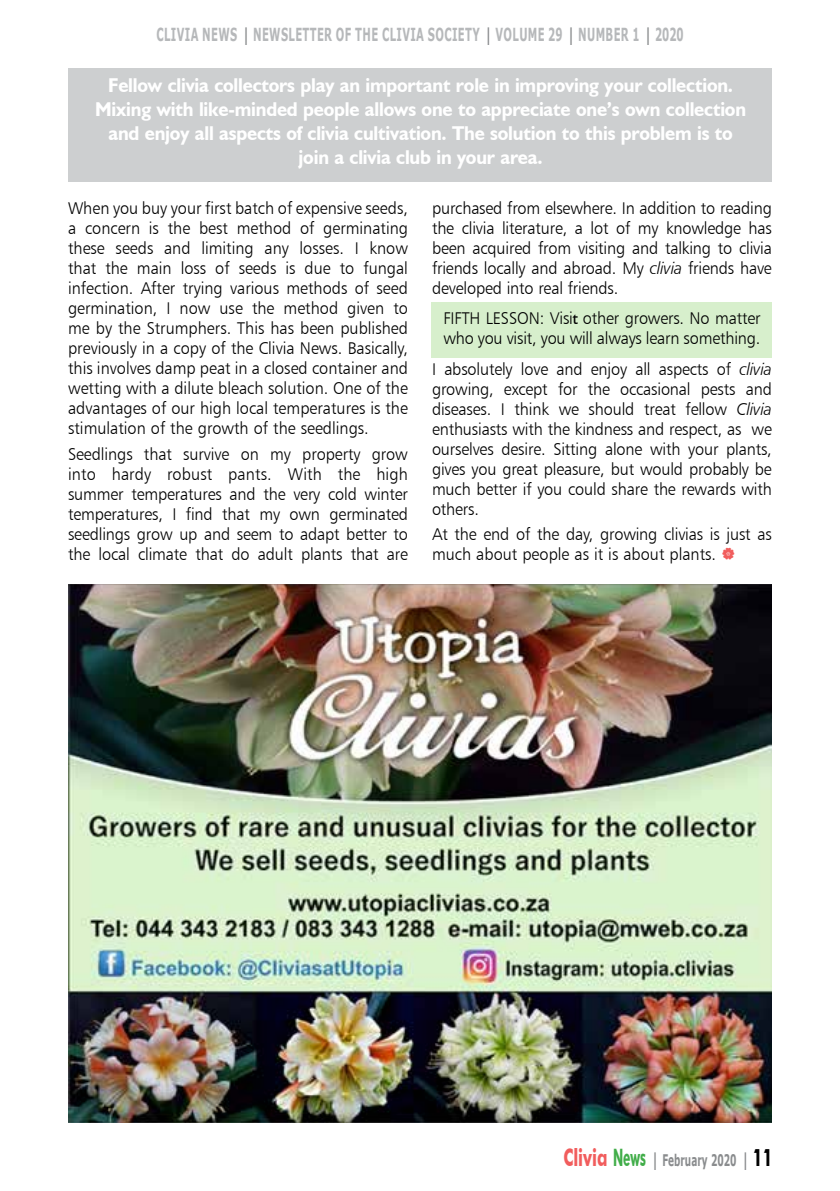
<style>
.page{position:relative;width:840px;height:1191px;background:#fff}
.page>*{position:absolute;margin:0;border:0;box-sizing:border-box;transform-origin:0 0}
.t1{font:700 20px/24px "Humanist 521 BT";letter-spacing:-.01em;color:#fff;text-align:center;scale:.95 1}
.t2{font:700 18px "Verdana";letter-spacing:.035em;color:#b6b8ba;scale:.56 1}
.t3{font:17px/20px "Humanist 777 BT Light B";letter-spacing:-.01em;color:#000;text-align:justify;scale:.96 1}
.t4{font:700 16px "Verdana";color:#8a8c8e;scale:.56 1}
.s1{font-weight:400;font-size:24px;color:#8a8c8e}
.s2{font-family:"Humanist 777 BT Light Italic B"}
.s3{font-family:"Humanist 521 BT"}
.s4{font-family:"Futura BT";font-size:24px;color:#f15d5d}
.s5{font-family:"Futura BT";font-size:24px;color:#41ad49}
.s6{font-weight:400;font-size:24px}
.s7{font-family:"Futura BT";font-size:24px;color:#000}
</style>
<div class="page">
<div style="left:431px;top:302px;width:340px;height:55px;background:#d7efcc"></div>
<img style="left:68px;top:584px;width:703px;height:539px">
<div style="left:68px;top:68px;width:703px;height:113px;background:#cdcfd0"></div>
<p class="t2" style="left:156px;top:22px;width:942px">CLIVIA NEWS <span class="s1">I</span> NEWSLETTER OF THE CLIVIA SOCIETY <span class="s1">I</span> VOLUME 29 <span class="s1">I</span> N UMBER 1 <span class="s1">I</span> 2020</p>
<p class="t1" style="left:95px;top:72px;width:686px">Fellow clivia collectors play an important role in improving your collection.<br>Mixing with like-minded people allows one to appreciate one’s own collection and enjoy all aspects of clivia cultivation. The solution to this problem is to join a clivia club in your area.</p>
<p class="t3" style="left:68px;top:198px;width:355px">When you buy your first batch of expensive seeds, a concern is the best method of germinating these seeds and limiting any losses. I know that the main loss of seeds is due to fungal infection. After trying various methods of seed germination, I now use the method given to me by the Strumphers. This has been published previously in a copy of the Clivia News. Basically, this involves damp peat in a closed container and wetting with a dilute bleach solution. One of the advantages of our high local temperatures is the stimulation of the growth of the seedlings.</p>
<p class="t3" style="left:68px;top:444px;width:355px">Seedlings that survive on my property grow into hardy robust pants. With the high summer temperatures and the very cold winter temperatures, I find that my own germinated seedlings grow up and seem to adapt better to the local climate that do adult plants that are</p>
<p class="t3" style="left:432px;top:198px;width:355px">purchased from elsewhere. In addition to reading the clivia literature, a lot of my knowledge has been acquired from visiting and talking to clivia friends locally and abroad. My <span class="s2">clivia</span> friends have developed into real friends.</p>
<p class="t3" style="left:443px;top:308px;width:332px">FIFTH LESSON: Visi<span class="s3">t</span> other growers. No matter who you visit, you will always learn something.</p>
<p class="t3" style="left:432px;top:358px;width:355px">I absolutely love and enjoy all aspects of <span class="s2">clivia </span>growing, except for the occasional pests and diseases. I think we should treat fellow <span class="s2">Clivia </span>enthusiasts with the kindness and respect, as we ourselves desire. Sitting alone with your plants, gives you great pleasure, but would probably be much better if you could share the rewards with others.</p>
<p class="t3" style="left:432px;top:524px;width:355px">At the end of the day, growing clivias is just as much about people as it is about plants.</p>
<p class="t4" style="left:563px;top:1148px;width:375px"><span class="s4">Clivia</span> <span class="s5">News</span> <span class="s6">I</span> FEBRUARY 2020 <span class="s6">I</span> <span class="s7">11</span></p>
</div>
